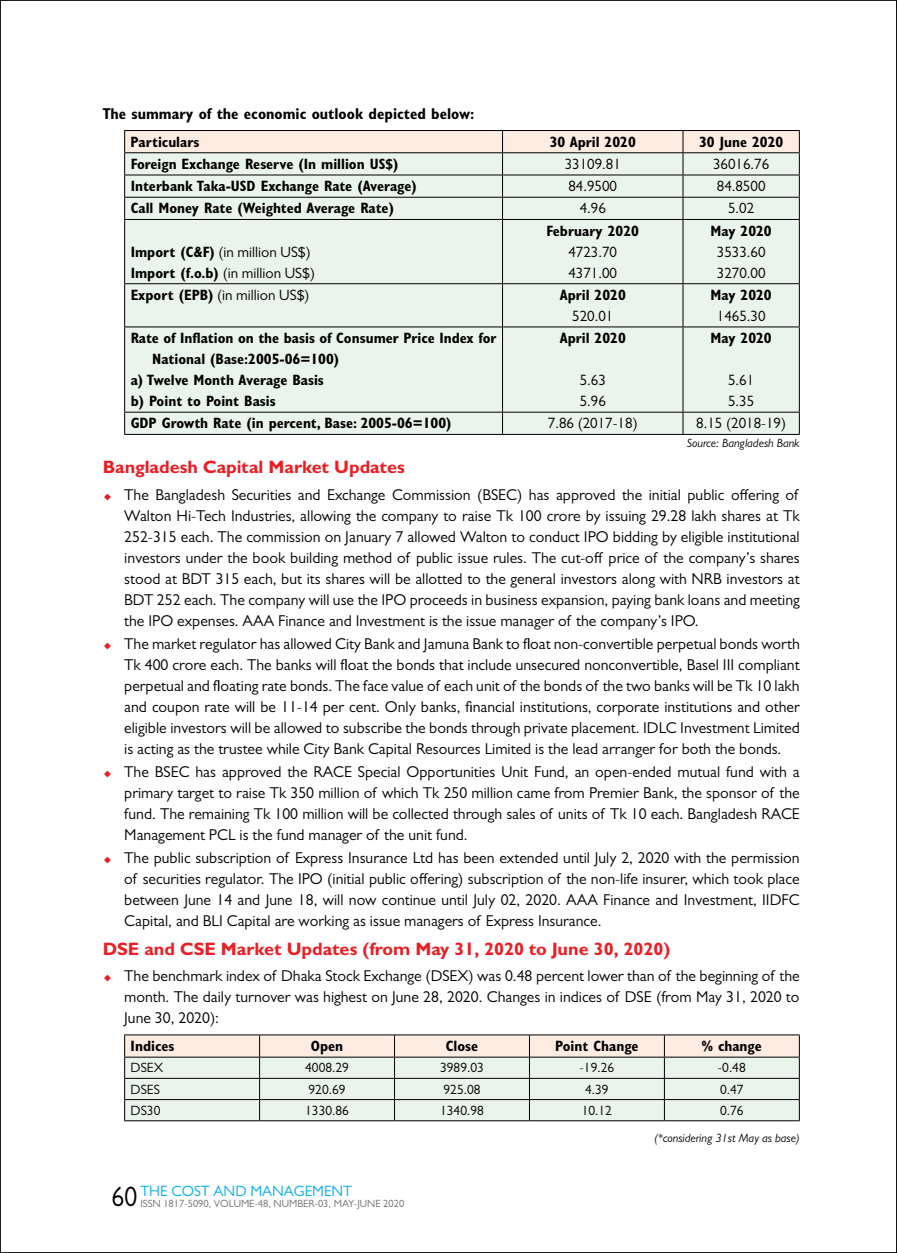
<style>
.page{position:relative;width:897px;height:1253px;background:#fff}
.page>*{position:absolute;margin:0;border:0;box-sizing:border-box;transform-origin:0 0}
.t1{font:700 18px "Gill Sans";color:#ed1d24}
.t2{font:15.75px/21px "Gill Sans";color:#000;text-align:justify}
.t3{font:700 condensed 15.75px "Gill Sans";color:#000}
.t4{font:700 condensed 15px "Gill Sans";color:#000}
.t5{font:15px/21px "Gill Sans";color:#000}
.t6{font:15px "Gill Sans";color:#00aeef}
.t7{font:13.5px "Gill Sans";color:#000}
.t8{font:italic 12px "Gill Sans";color:#000}
.t9{font:10.5px "Gill Sans";color:#6d6e71}
.s1{font-weight:700;font-stretch:condensed}
.s2{font-size:28.2px;color:#000}
</style>
<div class="page">
<div style="left:125px;top:220px;width:673px;height:214px;background:#e9f4eb"></div>
<hr style="left:124px;top:219px;width:378px;height:1px;background:#000">
<hr style="left:502px;top:219px;width:181px;height:1px;background:#000">
<hr style="left:502px;top:220px;width:1px;height:63px;background:#000">
<hr style="left:683px;top:219px;width:116px;height:1px;background:#000">
<hr style="left:682px;top:220px;width:1px;height:63px;background:#000">
<hr style="left:124px;top:283px;width:378px;height:1px;background:#000">
<hr style="left:502px;top:283px;width:181px;height:1px;background:#000">
<hr style="left:502px;top:284px;width:1px;height:43px;background:#000">
<hr style="left:683px;top:283px;width:116px;height:1px;background:#000">
<hr style="left:682px;top:284px;width:1px;height:43px;background:#000">
<hr style="left:124px;top:327px;width:378px;height:1px;background:#000">
<hr style="left:502px;top:327px;width:181px;height:1px;background:#000">
<hr style="left:502px;top:327px;width:1px;height:85px;background:#000">
<hr style="left:683px;top:327px;width:116px;height:1px;background:#000">
<hr style="left:682px;top:327px;width:1px;height:85px;background:#000">
<hr style="left:124px;top:412px;width:378px;height:1px;background:#000">
<hr style="left:502px;top:412px;width:181px;height:1px;background:#000">
<svg style="left:502px;top:413px;width:1px;height:21px"></svg>
<hr style="left:683px;top:412px;width:116px;height:1px;background:#000">
<svg style="left:682px;top:413px;width:1px;height:21px"></svg>
<hr style="left:124px;top:434px;width:378px;height:1px;background:#000">
<hr style="left:502px;top:434px;width:181px;height:1px;background:#000">
<hr style="left:683px;top:434px;width:116px;height:1px;background:#000">
<hr style="left:124px;top:130px;width:378px;height:1px;background:#000">
<hr style="left:502px;top:130px;width:181px;height:1px;background:#000">
<hr style="left:683px;top:130px;width:116px;height:1px;background:#000">
<svg style="left:124px;top:131px;width:675px;height:88px;background:#e4e8df"></svg>
<hr style="left:124px;top:220px;width:1px;height:63px;background:#000">
<hr style="left:798px;top:220px;width:1px;height:63px;background:#000">
<hr style="left:124px;top:284px;width:1px;height:43px;background:#000">
<hr style="left:798px;top:284px;width:1px;height:43px;background:#000">
<hr style="left:124px;top:327px;width:1px;height:85px;background:#000">
<hr style="left:798px;top:327px;width:1px;height:85px;background:#000">
<svg style="left:124px;top:413px;width:1px;height:21px"></svg>
<svg style="left:798px;top:413px;width:1px;height:21px"></svg>
<hr style="left:124px;top:1034px;width:135px;height:1px;background:#000">
<hr style="left:259px;top:1034px;width:135px;height:1px;background:#000">
<hr style="left:394px;top:1034px;width:135px;height:1px;background:#000">
<hr style="left:529px;top:1034px;width:135px;height:1px;background:#000">
<hr style="left:664px;top:1034px;width:135px;height:1px;background:#000">
<svg style="left:124px;top:1035px;width:675px;height:86px;background:#e1e4dc"></svg>
<hr style="left:664px;top:1120px;width:135px;height:1px;background:#000">
<svg style="left:896px;top:0;width:1px;height:1253px"></svg>
<p class="t3" style="left:103px;top:104px;width:373px">The summary of the economic outlook depicted below:</p>
<p class="t4" style="left:131px;top:133px;width:70px">Particulars</p>
<p class="t4" style="left:549px;top:133px;width:88px">30 April 2020</p>
<p class="t4" style="left:699px;top:133px;width:86px">30 June 2020</p>
<p class="t4" style="left:131px;top:155px;width:269px">Foreign Exchange Reserve (In million US$)</p>
<p class="t5" style="left:564px;top:153px;width:58px">33109.81</p>
<p class="t5" style="left:713px;top:153px;width:58px">36016.76</p>
<p class="t4" style="left:131px;top:177px;width:287px">Interbank Taka-USD Exchange Rate (Average)</p>
<p class="t5" style="left:568px;top:176px;width:50px">84.9500</p>
<p class="t5" style="left:716px;top:176px;width:50px">84.8500</p>
<p class="t4" style="left:131px;top:199px;width:265px">Call Money Rate (Weighted Average Rate)</p>
<p class="t5" style="left:579px;top:198px;width:28px">4.96</p>
<p class="t5" style="left:728px;top:198px;width:28px">5.02</p>
<p class="t5" style="left:131px;top:241px;width:186px"><span class="s1">Import (C&amp;F)</span> (in million US$)<br><span class="s1">Import (f.o.b)</span> (in million US$)</p>
<p class="t4" style="left:546px;top:222px;width:94px">February 2020</p>
<p class="t5" style="left:568px;top:241px;width:50px">4723.70<br>4371.00</p>
<p class="t4" style="left:710px;top:222px;width:63px">May 2020</p>
<p class="t5" style="left:716px;top:241px;width:50px">3533.60<br>3270.00</p>
<p class="t5" style="left:131px;top:284px;width:180px"><span class="s1">Export (EPB)</span> (in million US$)</p>
<p class="t4" style="left:559px;top:286px;width:68px">April 2020</p>
<p class="t5" style="left:572px;top:305px;width:43px">520.01</p>
<p class="t4" style="left:131px;top:329px;width:367px">Rate of Inflation on the basis of Consumer Price Index for</p>
<p class="t4" style="left:152px;top:350px;width:188px">National (Base:2005-06=100)</p>
<p class="t4" style="left:131px;top:371px;width:195px">a) Twelve Month Average Basis</p>
<p class="t4" style="left:131px;top:392px;width:146px">b) Point to Point Basis</p>
<p class="t4" style="left:559px;top:329px;width:68px">April 2020</p>
<p class="t5" style="left:579px;top:370px;width:28px">5.63<br>5.96</p>
<p class="t4" style="left:710px;top:286px;width:63px">May 2020</p>
<p class="t5" style="left:716px;top:305px;width:50px">1465.30</p>
<p class="t4" style="left:710px;top:329px;width:63px">May 2020</p>
<p class="t5" style="left:728px;top:370px;width:28px">5.61<br>5.35</p>
<p class="t4" style="left:131px;top:414px;width:322px">GDP Growth Rate (in percent, Base: 2005-06=100)</p>
<p class="t5" style="left:548px;top:413px;width:91px">7.86 (2017-18)</p>
<p class="t5" style="left:696px;top:413px;width:91px">8.15 (2018-19)</p>
<p class="t8" style="left:686px;top:436px;width:114px">Source: Bangladesh Bank</p>
<p class="t1" style="left:103px;top:456px;width:304px">Bangladesh Capital Market Updates</p>
<p class="t2" style="left:124px;top:484px;width:677px">The Bangladesh Securities and Exchange Commission (BSEC) has approved the initial public offering of Walton Hi-Tech Industries, allowing the company to raise Tk 100 crore by issuing 29.28 lakh shares at Tk 252-315 each. The commission on January 7 allowed Walton to conduct IPO bidding by eligible institutional investors under the book building method of public issue rules. The cut-off price of the company’s shares stood at BDT 315 each, but its shares will be allotted to the general investors along with NRB investors at BDT 252 each. The company will use the IPO proceeds in business expansion, paying bank loans and meeting the IPO expenses. AAA Finance and Investment is the issue manager of the company’s IPO.</p>
<p class="t2" style="left:124px;top:633px;width:677px">The market regulator has allowed City Bank and Jamuna Bank to float non-convertible perpetual bonds worth Tk 400 crore each. The banks will float the bonds that include unsecured nonconvertible, Basel III compliant perpetual and floating rate bonds. The face value of each unit of the bonds of the two banks will be Tk 10 lakh and coupon rate will be 11-14 per cent. Only banks, financial institutions, corporate institutions and other eligible investors will be allowed to subscribe the bonds through private placement. IDLC Investment Limited is acting as the trustee while City Bank Capital Resources Limited is the lead arranger for both the bonds.</p>
<p class="t2" style="left:124px;top:761px;width:677px">The BSEC has approved the RACE Special Opportunities Unit Fund, an open-ended mutual fund with a primary target to raise Tk 350 million of which Tk 250 million came from Premier Bank, the sponsor of the fund. The remaining Tk 100 million will be collected through sales of units of Tk 10 each. Bangladesh RACE Management PCL is the fund manager of the unit fund.</p>
<p class="t2" style="left:124px;top:847px;width:676px">The public subscription of Express Insurance Ltd has been extended until July 2, 2020 with the permission of securities regulator. The IPO (initial public offering) subscription of the non-life insurer, which took place between June 14 and June 18, will now continue until July 02, 2020. AAA Finance and Investment, IIDFC Capital, and BLI Capital are working as issue managers of Express Insurance.</p>
<p class="t1" style="left:103px;top:937px;width:569px">DSE and CSE Market Updates (from May 31, 2020 to June 30, 2020)</p>
<p class="t2" style="left:124px;top:965px;width:677px">The benchmark index of Dhaka Stock Exchange (DSEX) was 0.48 percent lower than of the beginning of the month. The daily turnover was highest on June 28, 2020. Changes in indices of DSE (from May 31, 2020 to June 30, 2020):</p>
<p class="t4" style="left:131px;top:1037px;width:45px">Indices</p>
<p class="t4" style="left:311px;top:1037px;width:34px">Open</p>
<p class="t4" style="left:445px;top:1037px;width:34px">Close</p>
<p class="t4" style="left:555px;top:1037px;width:85px">Point Change</p>
<p class="t4" style="left:701px;top:1037px;width:61px">% change</p>
<p class="t7" style="left:131px;top:1060px;width:34px">DSEX</p>
<p class="t7" style="left:305px;top:1060px;width:45px">4008.29</p>
<p class="t7" style="left:440px;top:1060px;width:45px">3989.03</p>
<p class="t7" style="left:579px;top:1060px;width:36px">-19.26</p>
<p class="t7" style="left:717px;top:1060px;width:29px">-0.48</p>
<p class="t7" style="left:131px;top:1081px;width:31px">DSES</p>
<p class="t7" style="left:308px;top:1081px;width:38px">920.69</p>
<p class="t7" style="left:443px;top:1081px;width:38px">925.08</p>
<p class="t7" style="left:585px;top:1081px;width:25px">4.39</p>
<p class="t7" style="left:720px;top:1081px;width:25px">0.47</p>
<p class="t7" style="left:131px;top:1102px;width:31px">DS30</p>
<p class="t7" style="left:305px;top:1102px;width:45px">1330.86</p>
<p class="t7" style="left:440px;top:1102px;width:45px">1340.98</p>
<p class="t7" style="left:581px;top:1102px;width:32px">10.12</p>
<p class="t7" style="left:720px;top:1102px;width:25px">0.76</p>
<p class="t8" style="left:654px;top:1130px;width:147px">(*considering 31st May as base)</p>
<p class="t6" style="left:111px;top:1182px;width:242px"><span class="s2">60</span> THE COST AND MANAGEMENT</p>
<p class="t9" style="left:140px;top:1197px;width:265px">ISSN 1817-5090, VOLUME-48, NUMBER-03, MAY-JUNE 2020</p>
</div>
